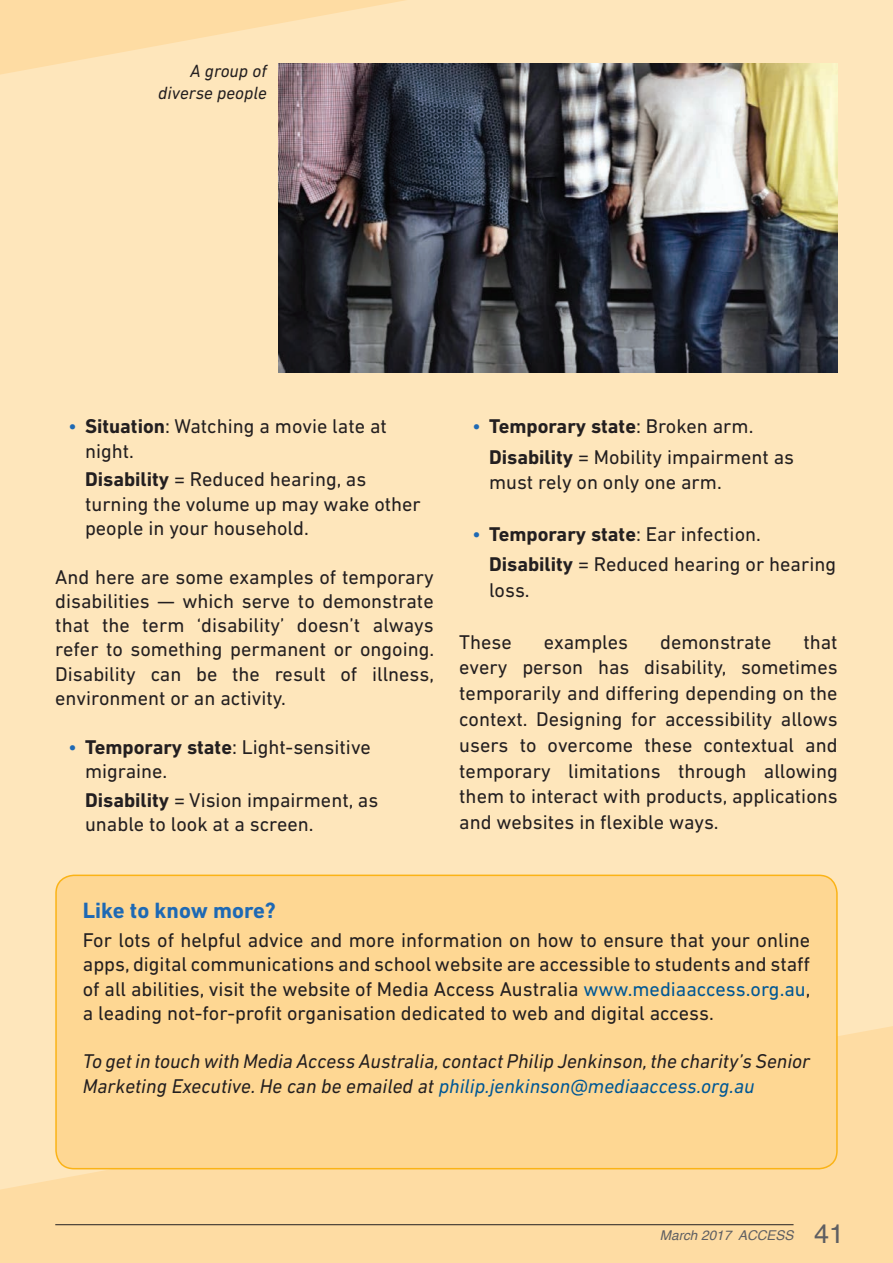
<style>
.page{position:relative;width:893px;height:1263px;background:#fee6bb}
.page>*{position:absolute;margin:0;border:0;box-sizing:border-box;transform-origin:0 0}
.t1{font:27px "Helvetica";color:#5f5f62}
.Subheaders_ACCESS{font:700 22.5px "DIN Next LT Pro";color:#1e69b4}
.Galley_ACCESS{font:20.25px/24.3px "DIN Next LT Pro";color:#231f20}
.Galley_ACCESS-2{font:italic 20.25px/24.3px "DIN Next LT Pro";color:#231f20}
.Galley_ACCESS-3{font:700 20.25px "DIN Next LT Pro";color:#231f20}
.Captions_ACCESS{font:italic 18px/21.6px "DIN Next LT Pro";color:#231f20;text-align:right}
.t2{font:italic 13.5px "Helvetica";color:#5f5f62}
.s1{color:#1e69b4}
.s2{font-weight:700}
.s3{font-weight:400;color:#1e69b4}
.s4{font-weight:400}
.s5{color:#005795}
</style>
<div class="page">
<svg style="left:0;top:0;width:407px;height:75px"></svg>
<svg style="left:0;top:1026px;width:893px;height:237px;background:#fddca4"></svg>
<hr style="left:55px;top:1224px;width:738px;height:1px;background:#231f20">
<img style="left:278px;top:64px;width:560px;height:309px">
<div style="left:56px;top:875px;width:781px;height:294px;background:#fed793;border-radius:18px"></div>
<div style="left:55px;top:874px;width:783px;height:295px;border:2px solid #fbb316;border-radius:18px"></div>
<p class="Captions_ACCESS" style="left:158px;top:60px;width:110px">A group of diverse people</p>
<p class="Galley_ACCESS" style="left:85px;top:414px;width:303px;text-indent:-17px"><span class="s1">•</span> <span class="s2">Situation</span>: Watching a movie late at night.</p>
<p class="Galley_ACCESS" style="left:85px;top:467px;width:337px"><span class="s2">Disability</span> = Reduced hearing, as turning the volume up may wake other people in your household.</p>
<p class="Galley_ACCESS" style="left:55px;top:564px;width:380px;text-align:justify">And here are some examples of temporary disabilities — which serve to demonstrate that the term ‘disability’ doesn’t always refer to something permanent or ongoing.<br>Disability can be the result of illness, environment or an activity.</p>
<p class="Galley_ACCESS" style="left:85px;top:734px;width:287px;text-indent:-17px"><span class="s1">•</span> <span class="s2">Temporary state</span>: Light-sensitive migraine.</p>
<p class="Galley_ACCESS" style="left:85px;top:787px;width:295px"><span class="s2">Disability</span> = Vision impairment, as unable to look at a screen.</p>
<p class="Galley_ACCESS-3" style="left:472px;top:415px;width:283px"><span class="s3">•</span> Temporary state<span class="s4">: Broken arm.</span></p>
<p class="Galley_ACCESS" style="left:489px;top:443px;width:307px;line-height:25.8px"><span class="s2">Disability</span> = Mobility impairment as must rely on only one arm.</p>
<p class="Galley_ACCESS-3" style="left:472px;top:522px;width:290px"><span class="s3">•</span> Temporary state<span class="s4">: Ear infection.</span></p>
<p class="Galley_ACCESS" style="left:489px;top:551px;width:349px;line-height:25.8px"><span class="s2">Disability</span> = Reduced hearing or hearing loss.</p>
<p class="Galley_ACCESS" style="left:459px;top:629px;width:54px">These</p>
<p class="Galley_ACCESS" style="left:544px;top:629px;width:86px">examples</p>
<p class="Galley_ACCESS" style="left:660px;top:629px;width:113px">demonstrate</p>
<p class="Galley_ACCESS" style="left:459px;top:628px;width:380px;line-height:25.8px;text-align:justify;text-indent:344px">that every person has disability, sometimes temporarily and differing depending on the context. Designing for accessibility allows users to overcome these contextual and temporary limitations through allowing them to interact with products, applications and websites in flexible ways.</p>
<p class="Subheaders_ACCESS" style="left:83px;top:897px;width:194px">Like to know more?</p>
<p class="Galley_ACCESS" style="left:83px;top:928px;width:729px;text-align:justify">For lots of helpful advice and more information on how to ensure that your online apps, digital communications and school website are accessible to students and staff of all abilities, visit the website of Media Access Australia <span class="s5">www.mediaaccess.org.au</span>, a leading not-for-profit organisation dedicated to web and digital access.</p>
<p class="Galley_ACCESS-2" style="left:83px;top:1049px;width:729px">To get in touch with Media Access Australia, contact Philip Jenkinson, the charity’s Senior<br>Marketing Executive. He can be emailed at <span class="s5">philip.jenkinson@mediaaccess.org.au</span></p>
<p class="t2" style="left:660px;top:1225px;width:135px">March 2017 ACCESS</p>
<p class="t1" style="left:814px;top:1212px;width:32px">41</p>
</div>
